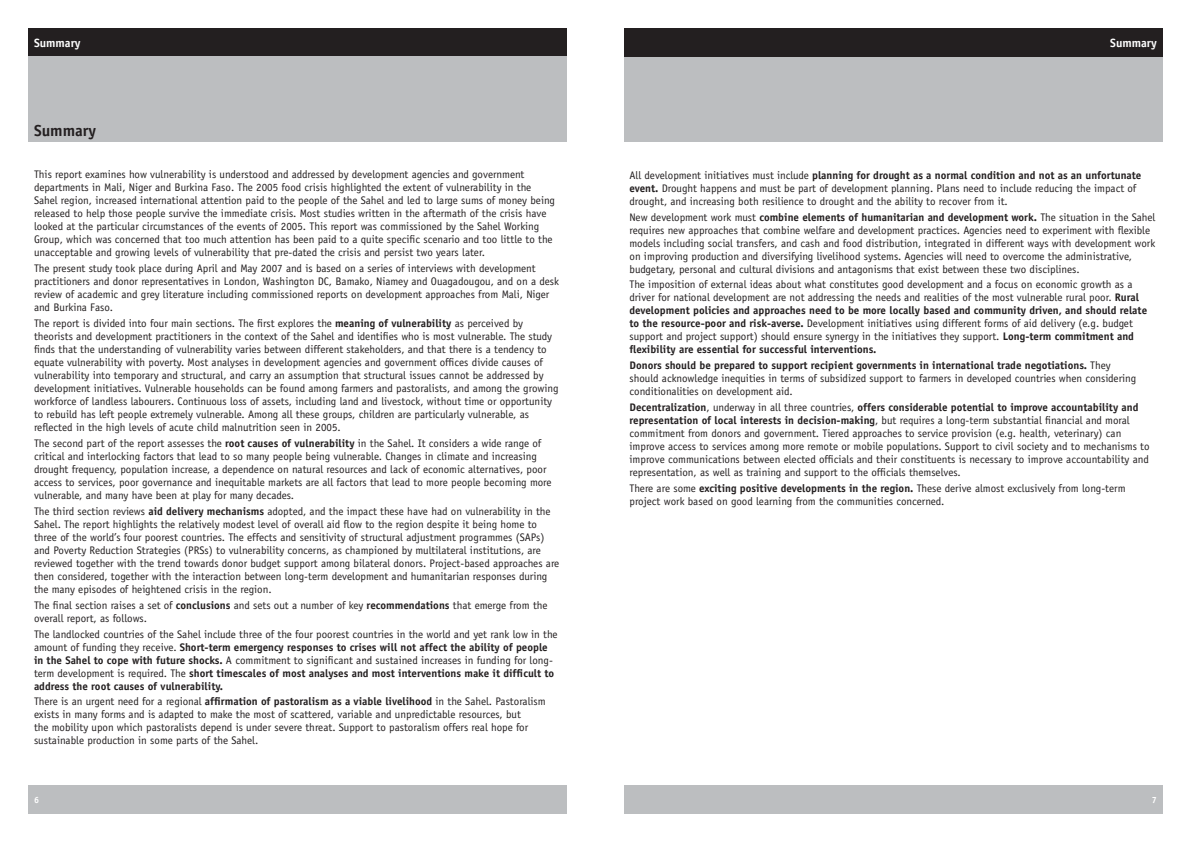
<style>
.page{position:relative;width:1191px;height:842px;background:#fff}
.page>*{position:absolute;margin:0;border:0;box-sizing:border-box;transform-origin:0 0}
.t1{font:700 16px "Officina Sans";color:#231f20}
.t2{font:700 12px "Officina Sans";color:#fff}
.t3{font:11px/13px "Officina Sans";color:#231f20}
.t4{font:700 9px "Officina Sans";color:#fff}
.s1{font-weight:700}
</style>
<div class="page">
<div style="left:28px;top:785px;width:539px;height:29px;background:#bcbec0"></div>
<div style="left:624px;top:57px;width:538px;height:85px;background:#bcbec0"></div>
<div style="left:624px;top:785px;width:538px;height:29px;background:#bcbec0"></div>
<div style="left:624px;top:28px;width:538px;height:29px;background:#231f20"></div>
<div style="left:28px;top:28px;width:539px;height:29px;background:#231f20"></div>
<div style="left:28px;top:57px;width:539px;height:85px;background:#bcbec0"></div>
<p class="t2" style="left:34px;top:36px;width:48px">Summary</p>
<p class="t2" style="left:1110px;top:36px;width:48px">Summary</p>
<h1 class="t1" style="left:34px;top:121px;width:64px">Summary</h1>
<p class="t3" style="left:34px;top:168px;width:522px">This report examines how vulnerability is understood and addressed by development agencies and government departments in Mali, Niger and Burkina Faso. The 2005 food crisis highlighted the extent of vulnerability in the Sahel region, increased international attention paid to the people of the Sahel and led to large sums of money being released to help those people survive the immediate crisis. Most studies written in the aftermath of the crisis have looked at the particular circumstances of the events of 2005. This report was commissioned by the Sahel Working Group, which was concerned that too much attention has been paid to a quite specific scenario and too little to the unacceptable and growing levels of vulnerability that pre-dated the crisis and persist two years later.</p>
<p class="t3" style="left:34px;top:262px;width:526px">The present study took place during April and May 2007 and is based on a series of interviews with development practitioners and donor representatives in London, Washington DC, Bamako, Niamey and Ouagadougou, and on a desk review of academic and grey literature including commissioned reports on development approaches from Mali, Niger and Burkina Faso.</p>
<p class="t3" style="left:34px;top:317px;width:526px">The report is divided into four main sections. The first explores the <span class="s1">meaning of vulnerability</span> as perceived by theorists and development practitioners in the context of the Sahel and identifies who is most vulnerable. The study finds that the understanding of vulnerability varies between different stakeholders, and that there is a tendency to equate vulnerability with poverty. Most analyses in development agencies and government offices divide causes of vulnerability into temporary and structural, and carry an assumption that structural issues cannot be addressed by development initiatives. Vulnerable households can be found among farmers and pastoralists, and among the growing workforce of landless labourers. Continuous loss of assets, including land and livestock, without time or opportunity to rebuild has left people extremely vulnerable. Among all these groups, children are particularly vulnerable, as reflected in the high levels of acute child malnutrition seen in 2005.</p>
<p class="t3" style="left:34px;top:437px;width:519px">The second part of the report assesses the <span class="s1">root causes of vulnerability</span> in the Sahel. It considers a wide range of critical and interlocking factors that lead to so many people being vulnerable. Changes in climate and increasing drought frequency, population increase, a dependence on natural resources and lack of economic alternatives, poor access to services, poor governance and inequitable markets are all factors that lead to more people becoming more vulnerable, and many have been at play for many decades.</p>
<p class="t3" style="left:34px;top:505px;width:527px">The third section reviews <span class="s1">aid delivery mechanisms</span> adopted, and the impact these have had on vulnerability in the Sahel. The report highlights the relatively modest level of overall aid flow to the region despite it being home to three of the world’s four poorest countries. The effects and sensitivity of structural adjustment programmes (SAPs) and Poverty Reduction Strategies (PRSs) to vulnerability concerns, as championed by multilateral institutions, are reviewed together with the trend towards donor budget support among bilateral donors. Project-based approaches are then considered, together with the interaction between long-term development and humanitarian responses during the many episodes of heightened crisis in the region.</p>
<p class="t3" style="left:34px;top:598px;width:515px">The final section raises a set of <span class="s1">conclusions</span> and sets out a number of key <span class="s1">recommendations</span> that emerge from the overall report, as follows.</p>
<p class="t3" style="left:34px;top:627px;width:525px">The landlocked countries of the Sahel include three of the four poorest countries in the world and yet rank low in the amount of funding they receive. <span class="s1">Short-term emergency responses to crises will not affect the ability of people in the Sahel to cope with future shocks.</span> A commitment to significant and sustained increases in funding for long&shy;term development is required. The <span class="s1">short timescales of most analyses and most interventions make it difficult to address the root causes of vulnerability.</span></p>
<p class="t3" style="left:34px;top:695px;width:513px">There is an urgent need for a regional <span class="s1">affirmation of pastoralism as a viable livelihood</span> in the Sahel. Pastoralism exists in many forms and is adapted to make the most of scattered, variable and unpredictable resources, but<br>the mobility upon which pastoralists depend is under severe threat. Support to pastoralism offers real hope for sustainable production in some parts of the Sahel.</p>
<p class="t3" style="left:629px;top:169px;width:513px">All development initiatives must include <span class="s1">planning for drought as a normal condition and not as an unfortunate event.</span> Drought happens and must be part of development planning. Plans need to include reducing the impact of drought, and increasing both resilience to drought and the ability to recover from it.</p>
<p class="t3" style="left:629px;top:210px;width:527px">New development work must <span class="s1">combine elements of humanitarian and development work.</span> The situation in the Sahel requires new approaches that combine welfare and development practices. Agencies need to experiment with flexible models including social transfers, and cash and food distribution, integrated in different ways with development work on improving production and diversifying livelihood systems. Agencies will need to overcome the administrative, budgetary, personal and cultural divisions and antagonisms that exist between these two disciplines.</p>
<p class="t3" style="left:629px;top:278px;width:519px">The imposition of external ideas about what constitutes good development and a focus on economic growth as a driver for national development are not addressing the needs and realities of the most vulnerable rural poor. <span class="s1">Rural development policies and approaches need to be more locally based and community driven, and should relate to the resource-poor and risk-averse.</span> Development initiatives using different forms of aid delivery (e.g. budget support and project support) should ensure synergy in the initiatives they support. <span class="s1">Long-term commitment and flexibility are essential for successful interventions.</span></p>
<p class="t3" style="left:629px;top:359px;width:508px"><span class="s1">Donors should be prepared to support recipient governments in international trade negotiations.</span> They should acknowledge inequities in terms of subsidized support to farmers in developed countries when considering conditionalities on development aid.</p>
<p class="t3" style="left:629px;top:401px;width:521px"><span class="s1">Decentralization</span>, underway in all three countries, <span class="s1">offers considerable potential to improve accountability and representation of local interests in decision-making</span>, but requires a long-term substantial financial and moral commitment from donors and government. Tiered approaches to service provision (e.g. health, veterinary) can improve access to services among more remote or mobile populations. Support to civil society and to mechanisms to improve communications between elected officials and their constituents is necessary to improve accountability and representation, as well as training and support to the officials themselves.</p>
<p class="t3" style="left:629px;top:482px;width:497px">There are some <span class="s1">exciting positive developments in the region.</span> These derive almost exclusively from long-term project work based on good learning from the communities concerned.</p>
<p class="t4" style="left:34px;top:794px;width:7px">6</p>
<p class="t4" style="left:1152px;top:794px;width:7px">7</p>
</div>
